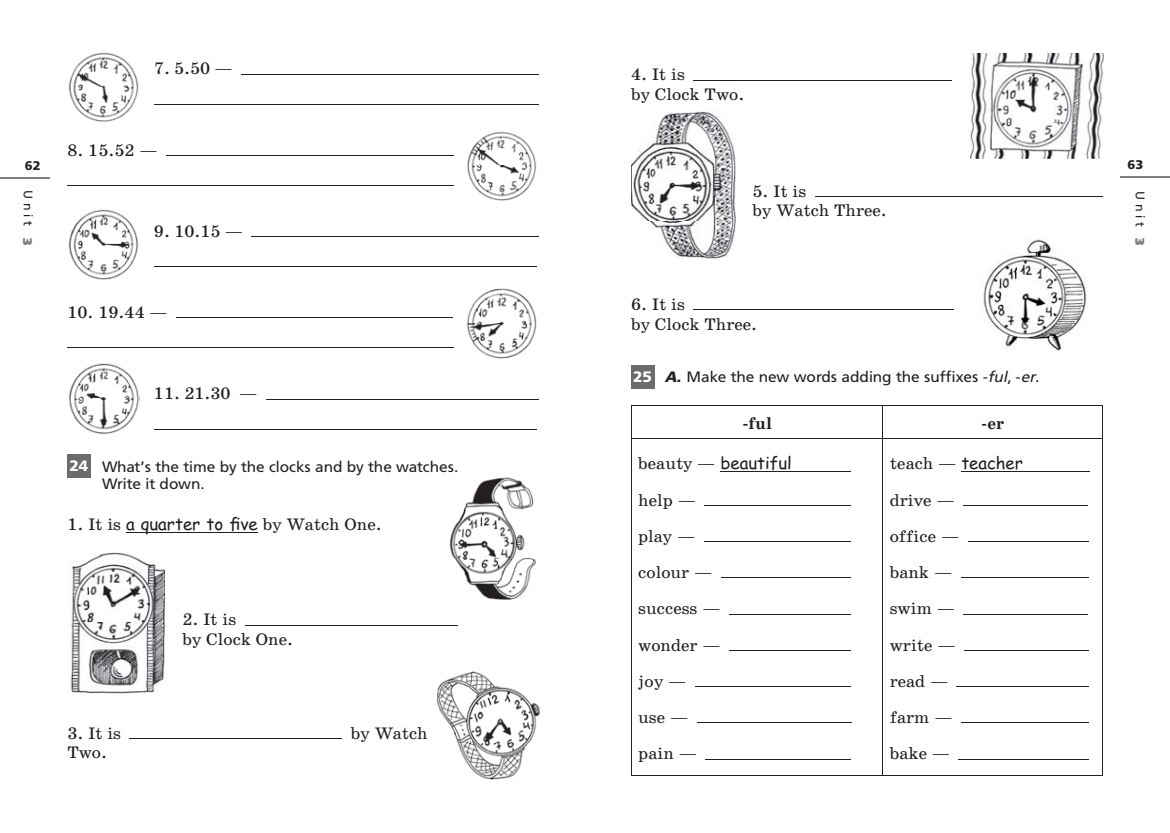
<style>
.page{position:relative;width:1170px;height:833px;background:#fff}
.page>*{position:absolute;margin:0;border:0;box-sizing:border-box;transform-origin:0 0}
.t1{font:16.88px/36.2px "School Book San Pin";color:#231f20}
.t2{font:16.88px "Comic Sans MS";color:#231f20}
.t3{font:700 16.88px "School Book San Pin";color:#231f20}
.t4{font:15px/17.5px "Free Set San Pin";color:#231f20}
.t5{font:15px "Free Set Bold San Pin";color:#fff}
.t6{font:12.5px "Free Set";letter-spacing:.3em;color:#231f20}
.t7{font:12.5px "Free Set Bold San Pin";color:#231f20}
.t8{font:800 12.5px "Free Set";color:#7f7f7f}
.s1{font-family:"Comic Sans MS"}
.s2{font-family:"Free Set Bold San Pin";font-style:italic}
.s3{font-style:italic}
.s4{font-family:"School Book San Pin"}
.s5{font-weight:800;color:#7f7f7f}
</style>
<div class="page">
<hr style="left:0;top:177px;width:50px;height:2px;background:#7f7f7f">
<hr style="left:126px;top:532px;width:132px;height:1px;background:#231f20">
<hr style="left:241px;top:74px;width:298px;height:1px;background:#231f20">
<hr style="left:154px;top:104px;width:385px;height:1px;background:#231f20">
<hr style="left:166px;top:155px;width:288px;height:1px;background:#231f20">
<hr style="left:67px;top:185px;width:387px;height:1px;background:#231f20">
<hr style="left:252px;top:236px;width:287px;height:1px;background:#231f20">
<hr style="left:154px;top:266px;width:383px;height:1px;background:#231f20">
<hr style="left:176px;top:318px;width:277px;height:1px;background:#231f20">
<hr style="left:67px;top:348px;width:387px;height:1px;background:#231f20">
<hr style="left:266px;top:399px;width:273px;height:1px;background:#231f20">
<hr style="left:154px;top:429px;width:383px;height:1px;background:#231f20">
<hr style="left:245px;top:625px;width:212px;height:1px;background:#231f20">
<hr style="left:130px;top:738px;width:212px;height:1px;background:#231f20">
<div style="left:67px;top:454px;width:23px;height:23px;background:#6b6b6b"></div>
<img style="left:68px;top:52px;width:71px;height:70px">
<img style="left:467px;top:131px;width:70px;height:70px">
<img style="left:467px;top:288px;width:70px;height:71px">
<img style="left:68px;top:209px;width:71px;height:71px">
<img style="left:68px;top:363px;width:72px;height:71px">
<img style="left:449px;top:478px;width:87px;height:121px">
<img style="left:68px;top:552px;width:97px;height:141px">
<img style="left:437px;top:671px;width:104px;height:108px">
<hr style="left:1120px;top:176px;width:49px;height:2px;background:#7f7f7f">
<hr style="left:693px;top:80px;width:258px;height:1px;background:#231f20">
<hr style="left:814px;top:196px;width:288px;height:1px;background:#231f20">
<hr style="left:693px;top:310px;width:260px;height:1px;background:#231f20">
<hr style="left:882px;top:406px;width:1px;height:31px;background:#231f20">
<hr style="left:882px;top:438px;width:1px;height:337px;background:#231f20">
<hr style="left:631px;top:438px;width:1px;height:337px;background:#231f20">
<hr style="left:1101px;top:438px;width:1px;height:337px;background:#231f20">
<hr style="left:631px;top:775px;width:471px;height:1px;background:#231f20">
<hr style="left:631px;top:405px;width:251px;height:1px;background:#231f20">
<hr style="left:631px;top:406px;width:1px;height:31px;background:#231f20">
<hr style="left:882px;top:405px;width:220px;height:1px;background:#231f20">
<hr style="left:1101px;top:406px;width:1px;height:31px;background:#231f20">
<hr style="left:631px;top:437px;width:471px;height:1px;background:#231f20">
<hr style="left:720px;top:471px;width:130px;height:1px;background:#231f20">
<hr style="left:704px;top:505px;width:147px;height:1px;background:#231f20">
<hr style="left:703px;top:541px;width:147px;height:1px;background:#231f20">
<hr style="left:721px;top:577px;width:129px;height:1px;background:#231f20">
<hr style="left:729px;top:614px;width:121px;height:1px;background:#231f20">
<hr style="left:729px;top:650px;width:121px;height:1px;background:#231f20">
<hr style="left:695px;top:686px;width:155px;height:1px;background:#231f20">
<hr style="left:696px;top:722px;width:155px;height:1px;background:#231f20">
<hr style="left:705px;top:759px;width:146px;height:1px;background:#231f20">
<hr style="left:961px;top:471px;width:128px;height:1px;background:#231f20">
<hr style="left:963px;top:505px;width:124px;height:1px;background:#231f20">
<hr style="left:967px;top:541px;width:121px;height:1px;background:#231f20">
<hr style="left:960px;top:577px;width:128px;height:1px;background:#231f20">
<hr style="left:963px;top:614px;width:124px;height:1px;background:#231f20">
<hr style="left:964px;top:650px;width:124px;height:1px;background:#231f20">
<hr style="left:956px;top:686px;width:132px;height:1px;background:#231f20">
<hr style="left:961px;top:722px;width:127px;height:1px;background:#231f20">
<hr style="left:958px;top:759px;width:130px;height:1px;background:#231f20">
<div style="left:631px;top:365px;width:23px;height:23px;background:#6b6b6b"></div>
<img style="left:631px;top:112px;width:104px;height:146px">
<img style="left:983px;top:239px;width:104px;height:112px">
<img style="left:970px;top:53px;width:133px;height:105px">
<p class="t7" style="left:25px;top:158px;width:17px">62</p>
<p class="t6" style="left:36px;top:190px;width:37px;rotate:90deg">Unit</p>
<p class="t8" style="left:36px;top:237px;width:11px;rotate:90deg">3</p>
<p class="t1" style="left:154px;top:52px;width:80px">7. 5.50 —</p>
<p class="t1" style="left:67px;top:133px;width:92px">8. 15.52 —</p>
<p class="t1" style="left:154px;top:214px;width:91px">9. 10.15 —</p>
<p class="t1" style="left:67px;top:295px;width:102px">10. 19.44 —</p>
<p class="t1" style="left:154px;top:377px;width:105px">11. 21.30 —</p>
<p class="t5" style="left:69px;top:457px;width:20px">24</p>
<p class="t4" style="left:102px;top:459px;width:357px">What’s the time by the clocks and by the watches.<br>Write it down.</p>
<p class="t1" style="left:67px;top:507px;width:316px">1. It is <span class="s1">a quarter to five</span> by Watch One.</p>
<p class="t1" style="left:182px;top:611px;width:112px;line-height:19.4px">2. It is<br>by Clock One.</p>
<p class="t1" style="left:67px;top:716px;width:55px">3. It is</p>
<p class="t1" style="left:351px;top:716px;width:78px">by Watch</p>
<p class="t1" style="left:67px;top:735px;width:41px">Two.</p>
<p class="t1" style="left:631px;top:66px;width:115px;line-height:19.4px">4. It is<br>by Clock Two.</p>
<p class="t1" style="left:752px;top:183px;width:136px;line-height:19.4px">5. It is<br>by Watch Three.</p>
<p class="t1" style="left:631px;top:296px;width:128px;line-height:19.4px">6. It is<br>by Clock Three.</p>
<p class="t4" style="left:665px;top:370px;width:375px"><span class="s2">A.</span> Make the new words adding the suffixes -<span class="s3">ful</span>, -<span class="s3">er</span>.</p>
<p class="t3" style="left:742px;top:413px;width:31px">-ful</p>
<p class="t3" style="left:981px;top:413px;width:24px">-er</p>
<p class="t2" style="left:638px;top:456px;width:155px"><span class="s4">beauty —</span> beautiful</p>
<p class="t1" style="left:638px;top:483px;width:84px">help — play — colour — success — wonder — joy —<br>use — pain —</p>
<p class="t5" style="left:633px;top:368px;width:20px">25</p>
<p class="t2" style="left:889px;top:456px;width:135px"><span class="s4">teach —</span> teacher</p>
<p class="t1" style="left:889px;top:483px;width:71px">drive — office — bank — swim — write — read — farm — bake —</p>
<p class="t7" style="left:1127px;top:158px;width:17px">63</p>
<p class="t6" style="left:1148px;top:191px;width:57px;rotate:90deg">Unit <span class="s5">3</span></p>
</div>
